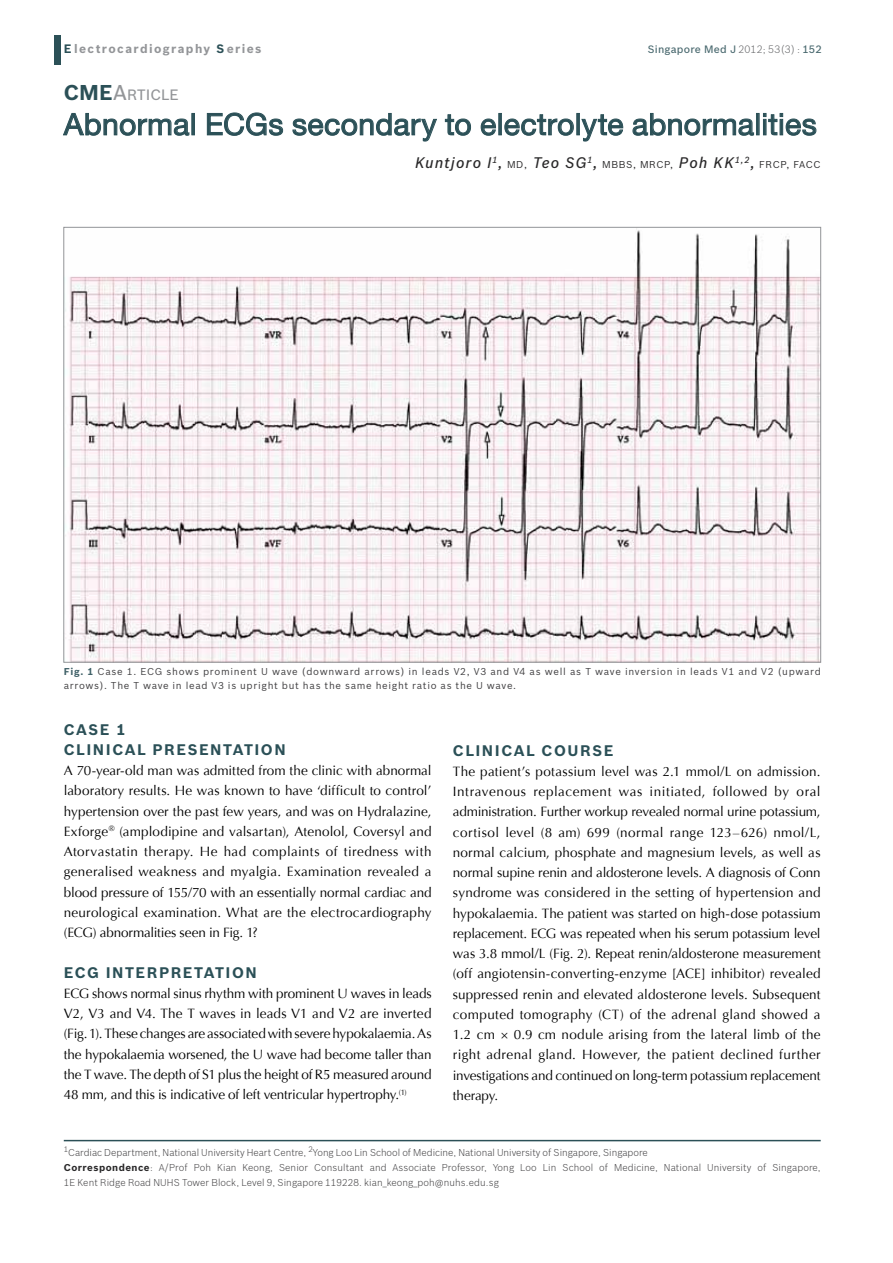
<style>
.page{position:relative;width:893px;height:1263px;background:#fff}
.page>*{position:absolute;margin:0;border:0;box-sizing:border-box;transform-origin:0 0}
.t1{font:30px "Helvetica Neue";letter-spacing:.015em;color:#2b5057}
.t2{font:700 15px/20.2px "Bosch Sans";letter-spacing:.1em;color:#2b5057}
.t3{font:italic 500 15px "Bosch Sans";letter-spacing:.07em;color:#292829}
.t4{font:500 14.7px "Bosch Sans";letter-spacing:.005em;color:#939598}
.t5{font:13.5px/20.2px "Optima";letter-spacing:-.01em;color:#000;text-align:justify}
.t6{font:700 12px "Bosch Sans";letter-spacing:.115em;color:#939598}
.t7{font:500 10.5px "Bosch Sans";letter-spacing:.02em;color:#4b6a70}
.t8{font:300 9.75px/15px "Bosch Sans";letter-spacing:.01em;color:#414042}
.t9{font:9.75px/14.2px "Bosch Sans";letter-spacing:.07em;color:#414042}
.t10{font:300 7.8px "Bosch Sans";color:#414042}
.s1{color:#2b5057}
.s2{font-weight:300;color:#636466}
.s3{font-weight:700;font-size:21px;color:#2b5057}
.s4{font-size:21px}
.s5{font-weight:400;font-style:normal;font-size:9.75px}
.s6{font-weight:700;color:#406168}
.s7{font-weight:700;color:#292829}
</style>
<div class="page">
<div style="left:54px;top:35px;width:7px;height:29px;background:#2b5057"></div>
<svg style="left:63px;top:113px;width:127px;height:23px"></svg>
<div style="left:192px;top:113px;width:3px;height:22px;border:1px solid #2b5057"></div>
<svg style="left:207px;top:112px;width:76px;height:24px"></svg>
<svg style="left:292px;top:113px;width:145px;height:29px"></svg>
<svg style="left:445px;top:114px;width:26px;height:22px"></svg>
<svg style="left:480px;top:118px;width:16px;height:18px"></svg>
<div style="left:498px;top:113px;width:4px;height:22px;border:1px solid #2b5057"></div>
<svg style="left:504px;top:114px;width:70px;height:22px"></svg>
<div style="left:576px;top:113px;width:4px;height:22px;border:1px solid #2b5057"></div>
<svg style="left:581px;top:114px;width:43px;height:28px"></svg>
<svg style="left:632px;top:113px;width:122px;height:23px"></svg>
<div style="left:756px;top:113px;width:3px;height:22px;border:1px solid #2b5057"></div>
<svg style="left:763px;top:113px;width:54px;height:23px"></svg>
<hr style="left:64px;top:1140px;width:757px;height:1px;background:#2b5057">
<img style="left:65px;top:229px;width:754px;height:432px">
<p class="t6" style="left:64px;top:41px;width:199px"><span class="s1">E</span>lectrocardiography <span class="s1">S</span>eries</p>
<p class="t7" style="left:648px;top:43px;width:175px">Singapore Med J <span class="s2">2012; 53(3) :</span> 152</p>
<p class="t4" style="left:64px;top:85px;width:117px"><span class="s3">CME</span><span class="s4">A</span>RTICLE</p>
<h1 class="t1" style="left:64px;top:106px;width:755px">Abnormal ECGs secondary to electrolyte abnormalities</h1>
<p class="t3" style="left:415px;top:153px;width:407px">Kuntjoro I<sup>1</sup>, <span class="s5">MD,</span> Teo SG<sup>1</sup>, <span class="s5">MBBS, MRCP,</span> Poh KK<sup>1,2</sup>, <span class="s5">FRCP, FACC</span></p>
<p class="t9" style="left:64px;top:664px;width:759px"><span class="s6">Fig. 1</span> Case 1. ECG shows prominent U wave (downward arrows) in leads V2, V3 and V4 as well as T wave inversion in leads V1 and V2 (upward arrows). The T wave in lead V3 is upright but has the same height ratio as the U wave.</p>
<p class="t2" style="left:64px;top:719px;width:224px">CASE 1<br>CLINICAL PRESENTATION</p>
<p class="t5" style="left:64px;top:761px;width:369px">A 70-year-old man was admitted from the clinic with abnormal laboratory results. He was known to have ‘difficult to control’ hypertension over the past few years, and was on Hydralazine, Exforge<sup>®</sup> (amplodipine and valsartan), Atenolol, Coversyl and Atorvastatin therapy. He had complaints of tiredness with generalised weakness and myalgia. Examination revealed a blood pressure of 155/70 with an essentially normal cardiac and neurological examination. What are the electrocardiography (ECG) abnormalities seen in Fig. 1?</p>
<p class="t2" style="left:64px;top:962px;width:195px">ECG INTERPRETATION</p>
<p class="t5" style="left:64px;top:983px;width:369px">ECG shows normal sinus rhythm with prominent U waves in leads V2, V3 and V4. The T waves in leads V1 and V2 are inverted (Fig. 1). These changes are associated with severe hypokalaemia. As the hypokalaemia worsened, the U wave had become taller than the T wave. The depth of S1 plus the height of R5 measured around 48 mm, and this is indicative of left ventricular hypertrophy.<sup>(1)</sup></p>
<p class="t2" style="left:453px;top:740px;width:162px">CLINICAL COURSE</p>
<p class="t5" style="left:453px;top:761px;width:369px">The patient’s potassium level was 2.1 mmol/L on admission.<br>Intravenous replacement was initiated, followed by oral administration. Further workup revealed normal urine potassium, cortisol level (8 am) 699 (normal range 123–626) nmol/L, normal calcium, phosphate and magnesium levels, as well as normal supine renin and aldosterone levels. A diagnosis of Conn syndrome was considered in the setting of hypertension and hypokalaemia. The patient was started on high-dose potassium replacement. ECG was repeated when his serum potassium level was 3.8 mmol/L (Fig. 2). Repeat renin/aldosterone measurement (off angiotensin-converting-enzyme [ACE] inhibitor) revealed suppressed renin and elevated aldosterone levels. Subsequent computed tomography (CT) of the adrenal gland showed a 1.2 cm × 0.9 cm nodule arising from the lateral limb of the right adrenal gland. However, the patient declined further investigations and continued on long-term potassium replacement therapy.</p>
<p class="t10" style="left:64px;top:1144px;width:6px">1</p>
<p class="t10" style="left:308px;top:1144px;width:6px">2</p>
<p class="t8" style="left:64px;top:1145px;width:758px;text-indent:249px">Yong Loo Lin School of Medicine, National University of Singapore, Singapore<br><span class="s7">Correspondence</span>: A/Prof Poh Kian Keong, Senior Consultant and Associate Professor, Yong Loo Lin School of Medicine, National University of Singapore,<br>1E Kent Ridge Road NUHS Tower Block, Level 9, Singapore 119228. kian_keong_poh@nuhs.edu.sg</p>
<p class="t8" style="left:68px;top:1145px;width:240px">Cardiac Department, National University Heart Centre,</p>
</div>
